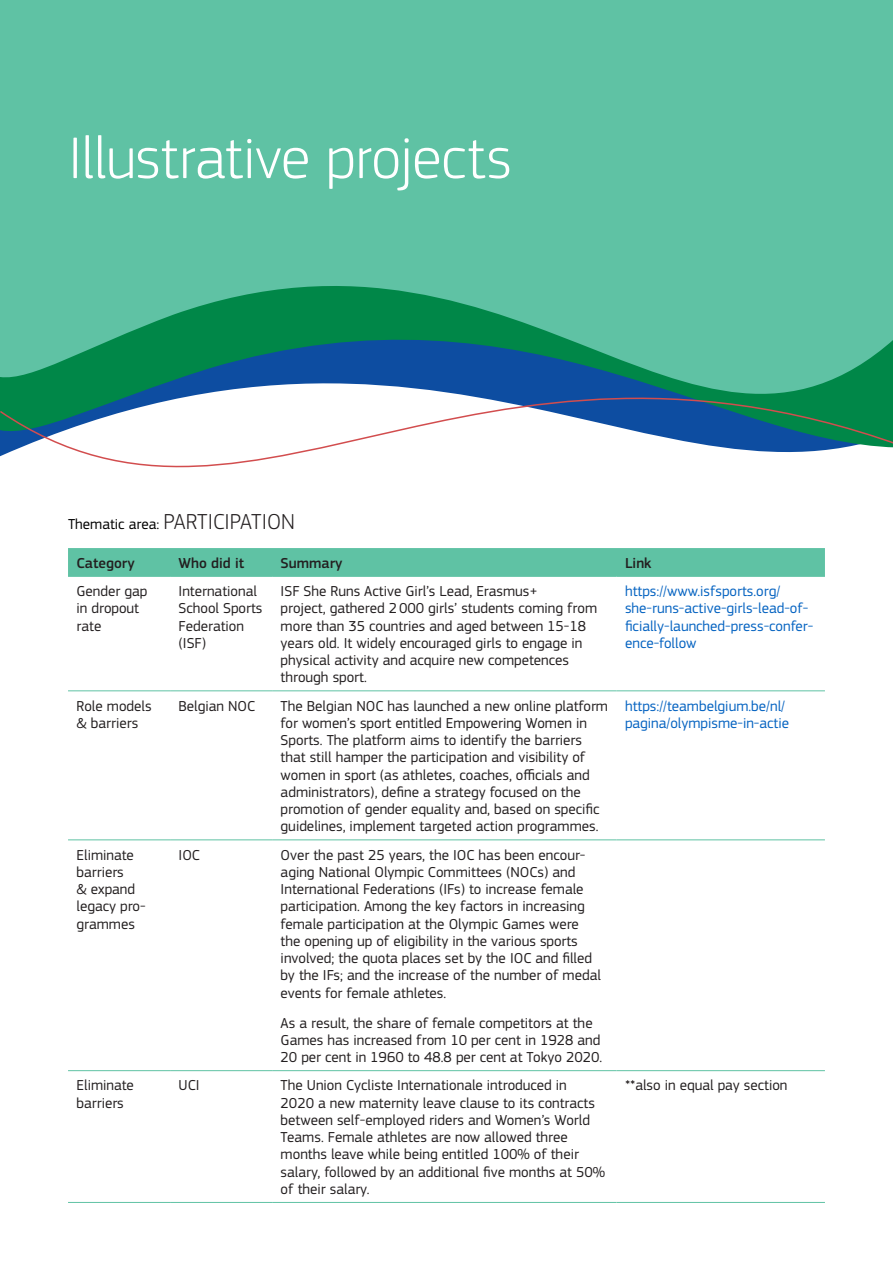
<style>
.page{position:relative;width:893px;height:1263px;background:#fff}
.page>*{position:absolute;margin:0;border:0;box-sizing:border-box;transform-origin:0 0}
.t1{font:300 61.05px "EC Square Sans Pro";letter-spacing:-.015em;color:#fff}
.Body_bbo{font:15px/17.2px "EC Square Sans Pro";color:#231f20}
.URL{font:15px/17.2px "EC Square Sans Pro";color:#0563c1}
.t2{font:500 15px "EC Square Sans Pro";color:#231f20}
.t3{font:15px "EC Square Sans Pro";color:#000}
.s1{font-weight:300;font-size:22.5px;color:#231f20}
</style>
<div class="page">
<hr style="left:68px;top:690px;width:102px;height:1px;background:#5fc2a4">
<hr style="left:170px;top:690px;width:102px;height:1px;background:#5fc2a4">
<hr style="left:272px;top:690px;width:345px;height:1px;background:#5fc2a4">
<hr style="left:617px;top:690px;width:208px;height:1px;background:#5fc2a4">
<hr style="left:68px;top:839px;width:102px;height:1px;background:#5fc2a4">
<hr style="left:170px;top:839px;width:102px;height:1px;background:#5fc2a4">
<hr style="left:272px;top:839px;width:345px;height:1px;background:#5fc2a4">
<hr style="left:617px;top:839px;width:208px;height:1px;background:#5fc2a4">
<hr style="left:68px;top:1070px;width:102px;height:1px;background:#5fc2a4">
<hr style="left:170px;top:1070px;width:102px;height:1px;background:#5fc2a4">
<hr style="left:272px;top:1070px;width:345px;height:1px;background:#5fc2a4">
<hr style="left:617px;top:1070px;width:208px;height:1px;background:#5fc2a4">
<hr style="left:68px;top:1202px;width:102px;height:1px;background:#5fc2a4">
<hr style="left:170px;top:1202px;width:102px;height:1px;background:#5fc2a4">
<hr style="left:272px;top:1202px;width:345px;height:1px;background:#5fc2a4">
<hr style="left:617px;top:1202px;width:208px;height:1px;background:#5fc2a4">
<div style="left:0;top:0;width:893px;height:262px;background:#5fc2a4"></div>
<svg style="left:0;top:262px;width:893px;height:315px"></svg>
<p class="t1" style="left:68px;top:122px;width:445px">Illustrative projects</p>
<p class="t3" style="left:68px;top:516px;width:228px">Thematic area: <span class="s1">PARTICIPATION</span></p>
<p class="t2" style="left:77px;top:554px;width:60px">Category</p>
<p class="t2" style="left:179px;top:554px;width:67px">Who did it</p>
<p class="t2" style="left:281px;top:554px;width:63px">Summary</p>
<p class="t2" style="left:625px;top:554px;width:28px">Link</p>
<p class="Body_bbo" style="left:77px;top:583px;width:72px">Gender gap in dropout rate</p>
<p class="Body_bbo" style="left:179px;top:583px;width:85px">International<br>School Sports<br>Federation (ISF)</p>
<p class="Body_bbo" style="left:281px;top:583px;width:318px">ISF She Runs Active Girl’s Lead, Erasmus+<br>project, gathered 2000 girls’ students coming from more than 35 countries and aged between 15-18 years old. It widely encouraged girls to engage in physical activity and acquire new competences through sport.</p>
<p class="URL" style="left:625px;top:583px;width:190px">https://www.isfsports.org/ she-runs-active-girls-lead-of&shy;ficially-launched-press-confer&shy;ence-follow</p>
<p class="Body_bbo" style="left:77px;top:697px;width:77px">Role models &amp; barriers</p>
<p class="Body_bbo" style="left:179px;top:697px;width:78px">Belgian NOC</p>
<p class="Body_bbo" style="left:281px;top:697px;width:329px">The Belgian NOC has launched a new online platform for women’s sport entitled Empowering Women in Sports. The platform aims to identify the barriers that still hamper the participation and visibility of women in sport (as athletes, coaches, officials and administrators), define a strategy focused on the promotion of gender equality and, based on specific guidelines, implement targeted action programmes.</p>
<p class="URL" style="left:625px;top:697px;width:166px">https://teambelgium.be/nl/ pagina/olympisme-in-actie</p>
<p class="Body_bbo" style="left:77px;top:846px;width:71px">Eliminate barriers<br>&amp; expand legacy pro&shy;grammes</p>
<p class="Body_bbo" style="left:179px;top:846px;width:23px">IOC</p>
<p class="Body_bbo" style="left:281px;top:846px;width:322px">Over the past 25 years, the IOC has been encour&shy;aging National Olympic Committees (NOCs) and International Federations (IFs) to increase female participation. Among the key factors in increasing female participation at the Olympic Games were the opening up of eligibility in the various sports involved; the quota places set by the IOC and filled by the IFs; and the increase of the number of medal events for female athletes.</p>
<p class="Body_bbo" style="left:281px;top:1014px;width:323px">As a result, the share of female competitors at the<br>Games has increased from 10 per cent in 1928 and<br>20 per cent in 1960 to 48.8 per cent at Tokyo 2020.</p>
<p class="Body_bbo" style="left:77px;top:1077px;width:59px">Eliminate barriers</p>
<p class="Body_bbo" style="left:179px;top:1077px;width:22px">UCI</p>
<p class="Body_bbo" style="left:281px;top:1077px;width:326px">The Union Cycliste Internationale introduced in<br>2020 a new maternity leave clause to its contracts between self-employed riders and Women’s World Teams. Female athletes are now allowed three months leave while being entitled 100% of their salary, followed by an additional five months at 50% of their salary.</p>
<p class="Body_bbo" style="left:625px;top:1077px;width:164px">**also in equal pay section</p>
</div>
